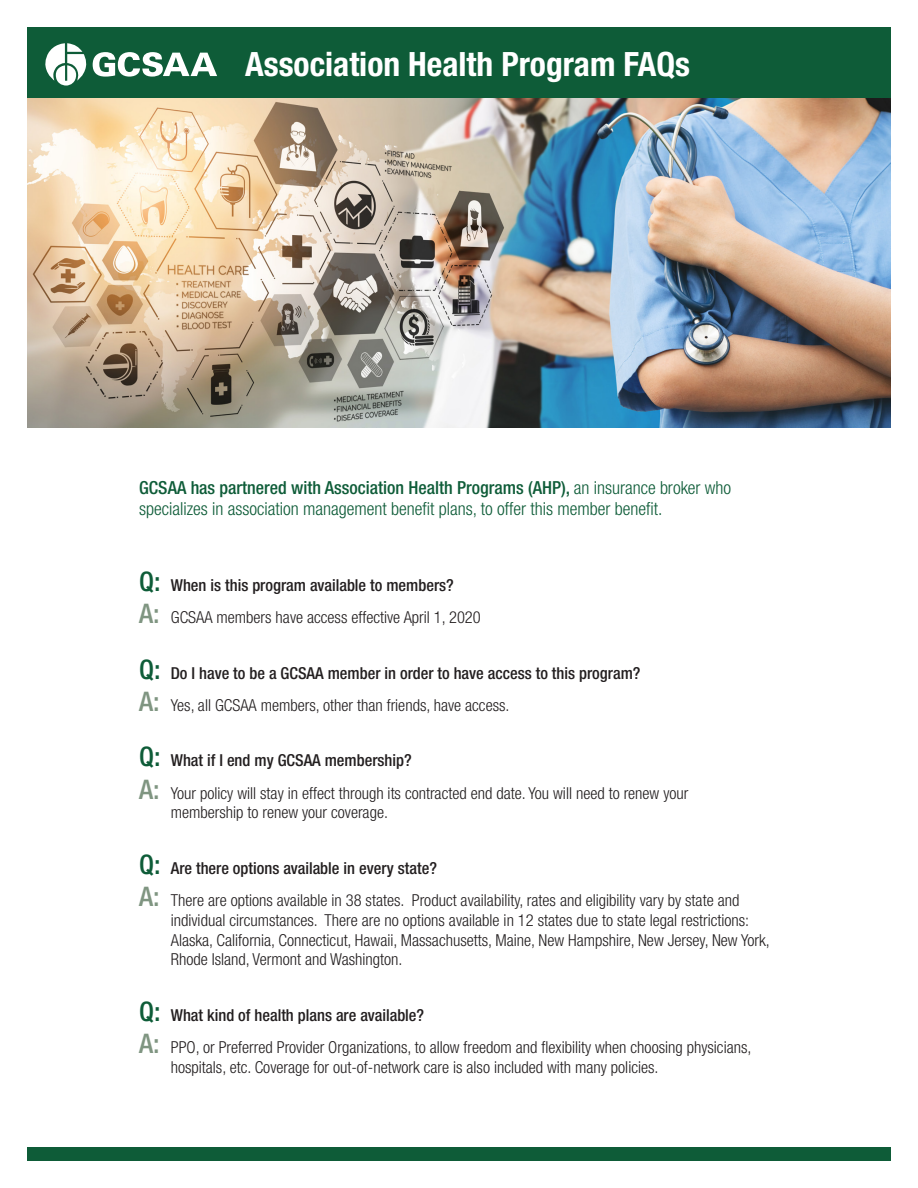
<style>
.page{position:relative;width:918px;height:1188px;background:#fff}
.page>*{position:absolute;margin:0;border:0;box-sizing:border-box;transform-origin:0 0}
.t1{font:700 condensed 33.6px "Helvetica Neue";color:#fff}
.t2{font:300 condensed 18px/21.6px "Helvetica Neue";color:#0e5c38}
.t3{font:300 condensed 16.5px/19.8px "Helvetica Neue";color:#231f20}
.question{font:500 condensed 16.5px "Helvetica Neue";color:#231f20}
.s1{font-weight:500}
.s2{font-size:27px;color:#0e5c38}
.s3{font-weight:500;font-size:27px;color:#7f9581}
</style>
<div class="page">
<img style="left:27px;top:97px;width:863px;height:331px">
<div style="left:27px;top:27px;width:864px;height:70px;background:#0e5c38"></div>
<svg style="left:45px;top:43px;width:42px;height:38px"></svg>
<svg style="left:56px;top:65px;width:20px;height:21px"></svg>
<svg style="left:93px;top:52px;width:124px;height:25px"></svg>
<div style="left:27px;top:1148px;width:864px;height:13px;background:#0e5c38"></div>
<p class="t1" style="left:245px;top:43px;width:446px">Association Health Program FAQs</p>
<p class="t2" style="left:139px;top:477px;width:593px"><span class="s1">GCSAA has partnered with Association Health Programs (AHP),</span> an insurance broker who specializes in association management benefit plans, to offer this member benefit.</p>
<p class="question" style="left:139px;top:575px;width:316px"><span class="s2">Q:</span> When is this program available to members?</p>
<p class="t3" style="left:139px;top:608px;width:343px"><span class="s3">A:</span> GCSAA members have access effective April 1, 2020</p>
<p class="question" style="left:139px;top:663px;width:503px"><span class="s2">Q:</span> Do I have to be a GCSAA member in order to have access to this program?</p>
<p class="t3" style="left:139px;top:695px;width:372px"><span class="s3">A:</span> Yes, all GCSAA members, other than friends, have access.</p>
<p class="question" style="left:139px;top:751px;width:274px"><span class="s2">Q:</span> What if I end my GCSAA membership?</p>
<p class="t3" style="left:171px;top:783px;width:519px;text-indent:-31px"><span class="s3">A:</span> Your policy will stay in effect through its contracted end date. You will need to renew your membership to renew your coverage.</p>
<p class="question" style="left:139px;top:858px;width:299px"><span class="s2">Q:</span> Are there options available in every state?</p>
<p class="t3" style="left:171px;top:890px;width:580px;text-indent:-31px"><span class="s3">A:</span> There are options available in 38 states. Product availability, rates and eligibility vary by state and individual circumstances. There are no options available in 12 states due to state legal restrictions:</p>
<p class="t3" style="left:171px;top:930px;width:600px">Alaska, California, Connecticut, Hawaii, Massachusetts, Maine, New Hampshire, New Jersey, New York,<br>Rhode Island, Vermont and Washington.</p>
<p class="question" style="left:139px;top:1005px;width:286px"><span class="s2">Q:</span> What kind of health plans are available?</p>
<p class="t3" style="left:139px;top:1037px;width:614px"><span class="s3">A:</span> PPO, or Preferred Provider Organizations, to allow freedom and flexibility when choosing physicians,</p>
<p class="t3" style="left:171px;top:1057px;width:489px">hospitals, etc. Coverage for out-of-network care is also included with many policies.</p>
</div>
